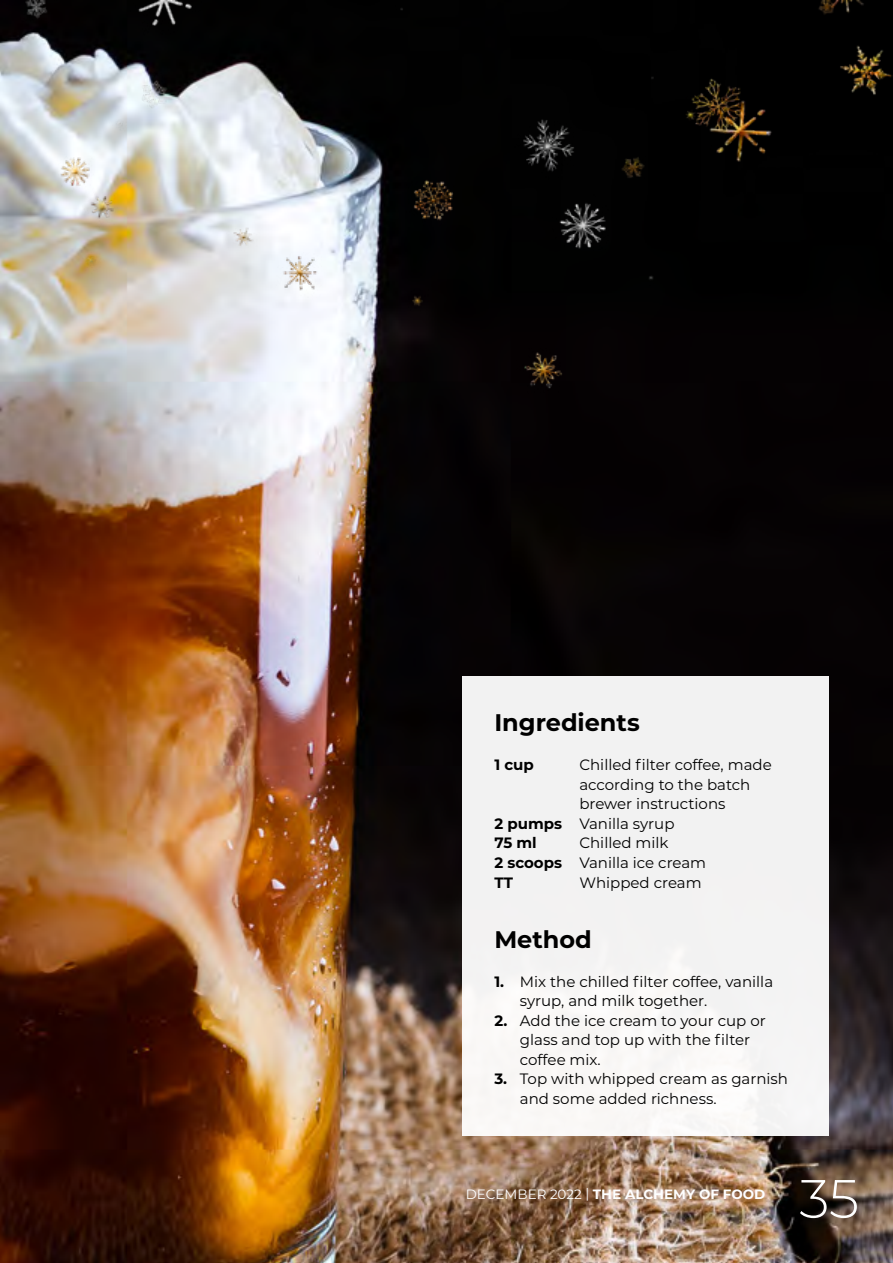
<style>
.page{position:relative;width:893px;height:1263px;background:#fff}
.page>*{position:absolute;margin:0;border:0;box-sizing:border-box;transform-origin:0 0}
.t1{font:300 54px "Montserrat";color:#fff}
.t2{font:700 24px "Montserrat";color:#000}
.t3{font:15px/19.5px "Montserrat";color:#000}
.t4{font:700 15px "Montserrat";color:#000}
.t5{font:700 13.5px "Montserrat";color:#fff}
.s1{font-weight:700}
.s2{font-weight:400}
</style>
<div class="page">
<img style="left:0;top:535px;width:893px;height:728px">
<div style="left:462px;top:676px;width:367px;height:459px;background:#f2f2f2"></div>
<img style="left:0;top:0;width:893px;height:535px">
<h2 class="t2" style="left:494px;top:706px;width:147px">Ingredients</h2>
<p class="t4" style="left:494px;top:754px;width:41px">1 cup</p>
<p class="t3" style="left:579px;top:755px;width:194px">Chilled filter coffee, made</p>
<p class="t3" style="left:579px;top:774px;width:172px">according to the batch</p>
<p class="t3" style="left:579px;top:794px;width:148px">brewer instructions</p>
<p class="t3" style="left:494px;top:813px;width:182px"><span class="s1">2 pumps</span> Vanilla syrup</p>
<p class="t4" style="left:494px;top:832px;width:44px">75 ml</p>
<p class="t3" style="left:494px;top:833px;width:213px;text-indent:85px">Chilled milk<br><span class="s1">2 scoops</span> Vanilla ice cream<br><span class="s1">TT</span></p>
<p class="t3" style="left:579px;top:872px;width:124px">Whipped cream</p>
<h2 class="t2" style="left:494px;top:922px;width:99px">Method</h2>
<p class="t3" style="left:520px;top:971px;width:255px;text-indent:-26px"><span class="s1">1.</span> Mix the chilled filter coffee, vanilla syrup, and milk together.</p>
<p class="t3" style="left:520px;top:1010px;width:247px;text-indent:-26px"><span class="s1">2.</span> Add the ice cream to your cup or glass and top up with the filter coffee mix.</p>
<p class="t3" style="left:520px;top:1068px;width:270px;text-indent:-26px"><span class="s1">3.</span> Top with whipped cream as garnish and some added richness.</p>
<p class="t5" style="left:466px;top:1185px;width:301px"><span class="s2">DECEMBER 2022 |</span> THE ALCHEMY OF FOOD</p>
<h1 class="t1" style="left:799px;top:1162px;width:61px">35</h1>
</div>
